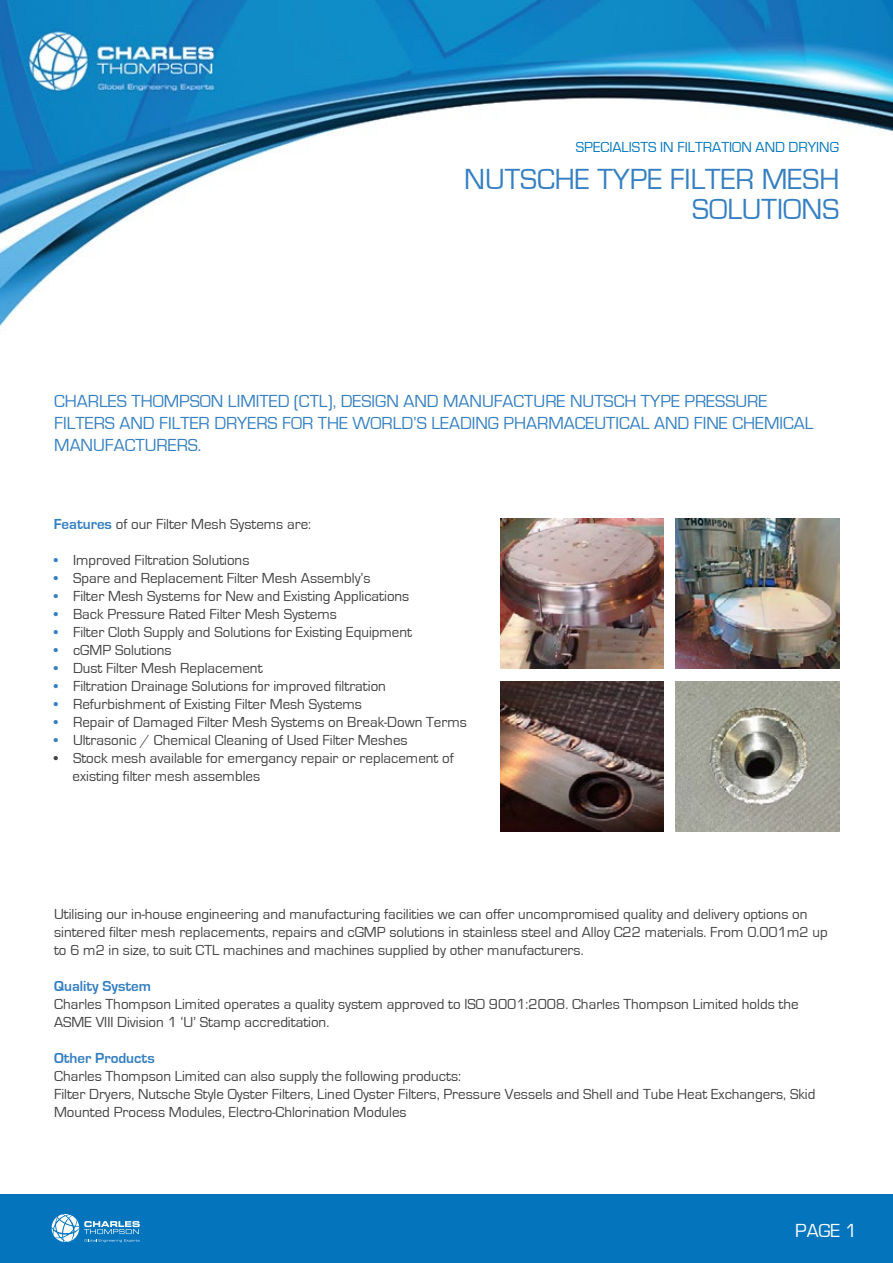
<style>
.page{position:relative;width:893px;height:1263px;background:#fff}
.page>*{position:absolute;margin:0;border:0;box-sizing:border-box;transform-origin:0 0}
.t1{font:30px/30px "Eurostile";color:#357fc2;text-align:right}
.t2{font:19.5px "Eurostile";color:#fff}
.t3{font:18px/21.6px "Eurostile";color:#357fc2}
.t4{font:15px/18px "Eurostile";color:#414042}
.t5{font:15px "Eurostile";color:#0076bd}
.t6{font:700 15px "Eurostile";color:#357fc2}
.s1{font-weight:700;color:#357fc2}
.s2{color:#357fc2}
</style>
<div class="page">
<img style="left:0;top:0;width:893px;height:1195px">
<img style="left:675px;top:681px;width:164px;height:150px">
<img style="left:500px;top:681px;width:163px;height:150px">
<img style="left:675px;top:519px;width:164px;height:150px">
<img style="left:500px;top:519px;width:163px;height:150px">
<div style="left:0;top:1195px;width:893px;height:68px;background:#0475bc"></div>
<svg style="left:52px;top:1214px;width:88px;height:28px"></svg>
<p class="t5" style="left:576px;top:139px;width:265px">Specialists in Filtration an d Drying</p>
<h1 class="t1" style="left:464px;top:164px;width:377px">Nutsche Type Filter Mesh<br>Solutions</h1>
<p class="t3" style="left:54px;top:391px;width:761px">Charles Thompson Limited (CTL), design an d man ufacture Nutsch type Pressure<br>Filters an d Filter Dryers for the world’s leading pharmaceutical an d fine chemical man ufacturers.</p>
<p class="t4" style="left:54px;top:515px;width:259px"><span class="s1">Features</span> of our Filter Mesh Systems are:</p>
<p class="t4" style="left:54px;top:551px;width:197px"><span class="s2">•</span> Improved Filtration Solutions</p>
<p class="t4" style="left:54px;top:569px;width:318px"><span class="s2">•</span> Spare and Replacement Filter Mesh Assembly’s</p>
<p class="t4" style="left:54px;top:587px;width:357px"><span class="s2">•</span> Filter Mesh Systems for New and Existing Applications</p>
<p class="t4" style="left:54px;top:605px;width:285px"><span class="s2">•</span> Back Pressure Rated Filter Mesh Systems</p>
<p class="t4" style="left:54px;top:623px;width:360px"><span class="s2">•</span> Filter Cloth Supply and Solutions for Existing Equipment</p>
<p class="t4" style="left:54px;top:641px;width:119px"><span class="s2">•</span> cGMP Solutions</p>
<p class="t4" style="left:54px;top:659px;width:210px"><span class="s2">•</span> Dust Filter Mesh Replacement</p>
<p class="t4" style="left:54px;top:677px;width:334px"><span class="s2">•</span> Filtration Drainage Solutions for improved filtration</p>
<p class="t4" style="left:54px;top:695px;width:310px"><span class="s2">•</span> Refurbishment of Existing Filter Mesh Systems</p>
<p class="t4" style="left:54px;top:713px;width:415px"><span class="s2">•</span> Repair of Damaged Filter Mesh Systems on Break-Down Terms</p>
<p class="t4" style="left:54px;top:731px;width:355px"><span class="s2">•</span> Ultrasonic / Chemical Cleaning of Used Filter Meshes</p>
<p class="t4" style="left:73px;top:749px;width:383px;text-indent:-19px">• Stock mesh available for emergancy repair or replacement of existing filter mesh assembles</p>
<p class="t4" style="left:54px;top:905px;width:775px">Utilising our in-house engineering and manufacturing facilities we can offer uncompromised quality and delivery options on sintered filter mesh replacements, repairs and cGMP solutions in stainless steel and Alloy C22 materials. From 0.001m2 up to 6 m2 in size, to suit CTL</p>
<p class="t4" style="left:223px;top:941px;width:362px">machines and machines supplied by other manufacturers.</p>
<p class="t6" style="left:54px;top:978px;width:98px">Quality System</p>
<p class="t4" style="left:54px;top:995px;width:746px">Charles Thompson Limited operates a quality system approved to ISO 9001:2008. Charles Thompson Limited holds the<br>ASME VIII Division 1 ‘U’ Stamp accreditation.</p>
<p class="t6" style="left:54px;top:1050px;width:102px">Other Products</p>
<p class="t4" style="left:54px;top:1067px;width:763px">Charles Thompson Limited can also supply the following products:<br>Filter Dryers, Nutsche Style Oyster Filters, Lined Oyster Filters, Pressure Vessels and Shell and Tube Heat Exchangers, Skid<br>Mounted Process Modules, Electro-Chlorination Modules</p>
<h2 class="t2" style="left:795px;top:1220px;width:12px">PAGE</h2>
<h2 class="t2" style="left:845px;top:1220px;width:13px">1</h2>
</div>
